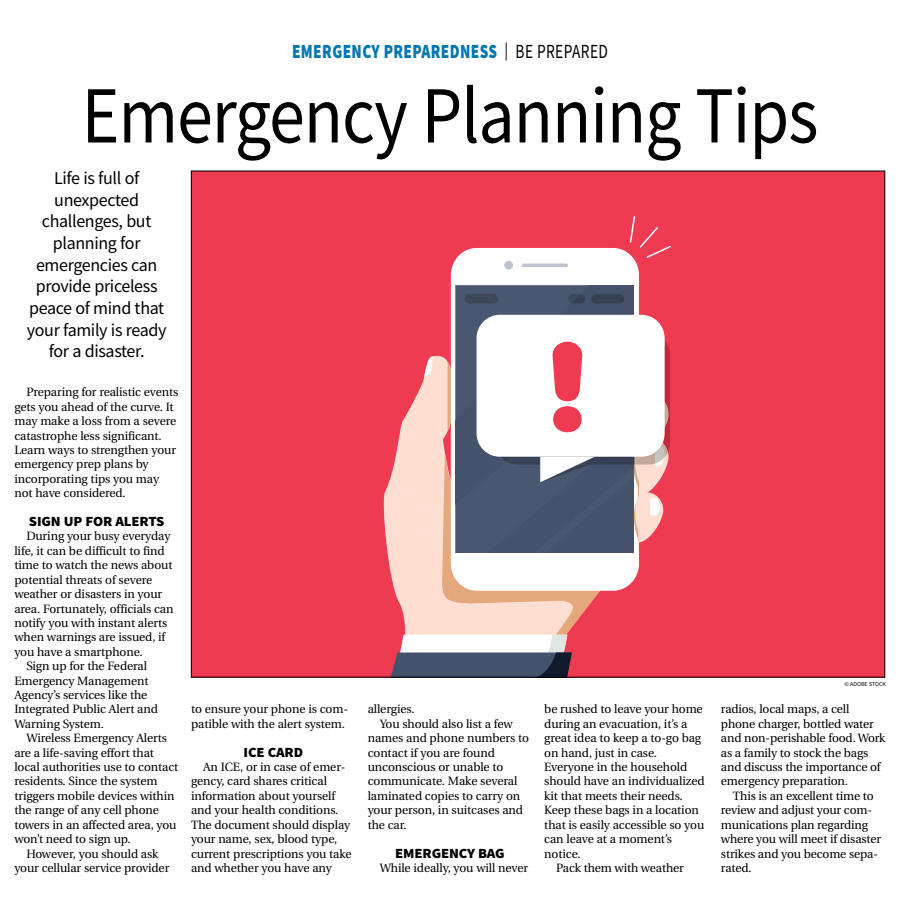
<style>
.page{position:relative;width:900px;height:908px;background:#fff}
.page>*{position:absolute;margin:0;border:0;box-sizing:border-box;transform-origin:0 0}
.t1{font:81px "Source Sans Pro";letter-spacing:-.015em;color:#000;scale:.89 1}
.t2{font:900 20px "Source Sans Pro";letter-spacing:.025em;color:#0077b1;scale:.77 1}
.t3{font:18px/21.6px "Source Sans Pro";letter-spacing:-.02em;color:#000;text-align:center}
.t4{font:900 14px "Source Sans Pro";letter-spacing:-.01em;color:#000;scale:1.05 1}
.t5{font:12px/14.4px "Utopia";letter-spacing:-.01em;color:#000}
.t6{font:6px "Source Sans Pro";color:#000}
.s1{font-weight:400;font-size:18px;color:#000}
.s2{font-weight:400;color:#000}
</style>
<div class="page">
<div style="left:191px;top:171px;width:694px;height:506px;background:#ef3b51"></div>
<svg style="left:383px;top:355px;width:65px;height:279px;fill:#fdded0"></svg>
<svg style="left:442px;top:452px;width:197px;height:182px"></svg>
<svg style="left:424px;top:356px;width:9px;height:20px"></svg>
<div style="left:451px;top:248px;width:188px;height:342px;background:#fff;border-radius:27px"></div>
<svg style="left:522px;top:263px;width:46px;height:4px"></svg>
<div style="left:504px;top:261px;width:9px;height:8px;background:#bec3ce;border-radius:50%"></div>
<svg style="left:391px;top:634px;width:181px;height:41px;background:#9692a0"></svg>
<svg style="left:448px;top:285px;width:222px;height:267px"></svg>
<svg style="left:630px;top:216px;width:41px;height:42px"></svg>
<h2 class="t2" style="left:292px;top:38px;width:412px">EMERGENCY PREPAREDNESS <span class="s1">|</span> <span class="s2">BE PREPARED</span></h2>
<h1 class="t1" style="left:82px;top:64px;width:829px">Emergency Planning Tips</h1>
<h3 class="t3" style="left:27px;top:167px;width:141px">Life is full of unexpected challenges, but planning for emergencies can provide priceless peace of mind that your family is ready for a disaster.</h3>
<p class="t5" style="left:14px;top:385px;width:165px;text-indent:12px">Preparing for realistic events gets you ahead of the curve. It may make a loss from a severe catastrophe less significant.<br>Learn ways to strengthen your emergency prep plans by incorporating tips you may not have considered.</p>
<p class="t4" style="left:29px;top:511px;width:131px">SIGN UP FOR ALERTS</p>
<p class="t5" style="left:26px;top:529px;width:146px">During your busy everyday</p>
<p class="t5" style="left:14px;top:543px;width:152px">life, it can be difficult to find</p>
<p class="t5" style="left:14px;top:558px;width:160px">time to watch the news about</p>
<p class="t5" style="left:14px;top:572px;width:139px">potential threats of severe</p>
<p class="t5" style="left:14px;top:587px;width:149px">weather or disasters in your</p>
<p class="t5" style="left:14px;top:601px;width:161px">area. Fortunately, officials can</p>
<p class="t5" style="left:14px;top:615px;width:154px">notify you with instant alerts</p>
<p class="t5" style="left:14px;top:630px;width:153px">when warnings are issued, if</p>
<p class="t5" style="left:14px;top:644px;width:130px">you have a smartphone.</p>
<p class="t5" style="left:26px;top:659px;width:122px">Sign up for the Federal</p>
<p class="t5" style="left:14px;top:673px;width:136px">Emergency Management</p>
<p class="t5" style="left:14px;top:687px;width:134px">Agency’s services like the</p>
<p class="t5" style="left:14px;top:702px;width:145px">Integrated Public Alert and</p>
<p class="t5" style="left:14px;top:716px;width:91px">Warning System.</p>
<p class="t5" style="left:26px;top:731px;width:142px">Wireless Emergency Alerts</p>
<p class="t5" style="left:14px;top:745px;width:141px">are a life-saving effort that</p>
<p class="t5" style="left:14px;top:759px;width:166px">local authorities use to contact</p>
<p class="t5" style="left:14px;top:774px;width:145px">residents. Since the system</p>
<p class="t5" style="left:14px;top:788px;width:162px">triggers mobile devices within</p>
<p class="t5" style="left:14px;top:803px;width:146px">the range of any cell phone</p>
<p class="t5" style="left:14px;top:817px;width:164px">towers in an affected area, you</p>
<p class="t5" style="left:14px;top:831px;width:118px">won’t need to sign up.</p>
<p class="t5" style="left:26px;top:846px;width:134px">However, you should ask</p>
<p class="t5" style="left:14px;top:860px;width:156px">your cellular service provider</p>
<p class="t5" style="left:191px;top:702px;width:159px">to ensure your phone is com&shy;patible with the alert system.</p>
<p class="t4" style="left:244px;top:742px;width:58px">ICE CARD</p>
<p class="t5" style="left:191px;top:759px;width:162px;text-indent:12px">An ICE, or in case of emer&shy;gency, card shares critical information about yourself and your health conditions.<br>The document should display your name, sex, blood type, current prescriptions you take and whether you have any</p>
<p class="t5" style="left:368px;top:702px;width:48px">allergies.</p>
<p class="t5" style="left:380px;top:716px;width:135px">You should also list a few</p>
<p class="t5" style="left:368px;top:731px;width:163px">names and phone numbers to</p>
<p class="t5" style="left:368px;top:745px;width:129px">contact if you are found</p>
<p class="t5" style="left:368px;top:759px;width:137px">unconscious or unable to</p>
<p class="t5" style="left:368px;top:774px;width:151px">communicate. Make several</p>
<p class="t5" style="left:368px;top:788px;width:154px">laminated copies to carry on</p>
<p class="t5" style="left:368px;top:803px;width:157px">your person, in suitcases and</p>
<p class="t5" style="left:368px;top:817px;width:41px">the car.</p>
<p class="t4" style="left:395px;top:842px;width:106px">EMERGENCY BAG</p>
<p class="t5" style="left:380px;top:860px;width:150px">While ideally, you will never</p>
<p class="t5" style="left:544px;top:702px;width:160px">be rushed to leave your home</p>
<p class="t5" style="left:544px;top:716px;width:145px">during an evacuation, it’s a</p>
<p class="t5" style="left:544px;top:731px;width:158px">great idea to keep a to-go bag</p>
<p class="t5" style="left:544px;top:745px;width:114px">on hand, just in case.</p>
<p class="t5" style="left:544px;top:759px;width:144px">Everyone in the household</p>
<p class="t5" style="left:544px;top:774px;width:162px">should have an individualized</p>
<p class="t5" style="left:544px;top:788px;width:140px">kit that meets their needs.</p>
<p class="t5" style="left:544px;top:803px;width:156px">Keep these bags in a location</p>
<p class="t5" style="left:544px;top:817px;width:161px">that is easily accessible so you</p>
<p class="t5" style="left:544px;top:831px;width:129px">can leave at a moment’s</p>
<p class="t5" style="left:544px;top:846px;width:38px">notice.</p>
<p class="t5" style="left:556px;top:860px;width:129px">Pack them with weather</p>
<p class="t6" style="left:845px;top:680px;width:43px">© ADOBE STOCK</p>
<p class="t5" style="left:721px;top:702px;width:166px">radios, local maps, a cell phone charger, bottled water and non-perishable food. Work as a family to stock the bags and discuss the importance of emergency preparation.</p>
<p class="t5" style="left:721px;top:788px;width:162px;text-indent:12px">This is an excellent time to review and adjust your com&shy;munications plan regarding where you will meet if disaster strikes and you become sepa&shy;rated.</p>
</div>
